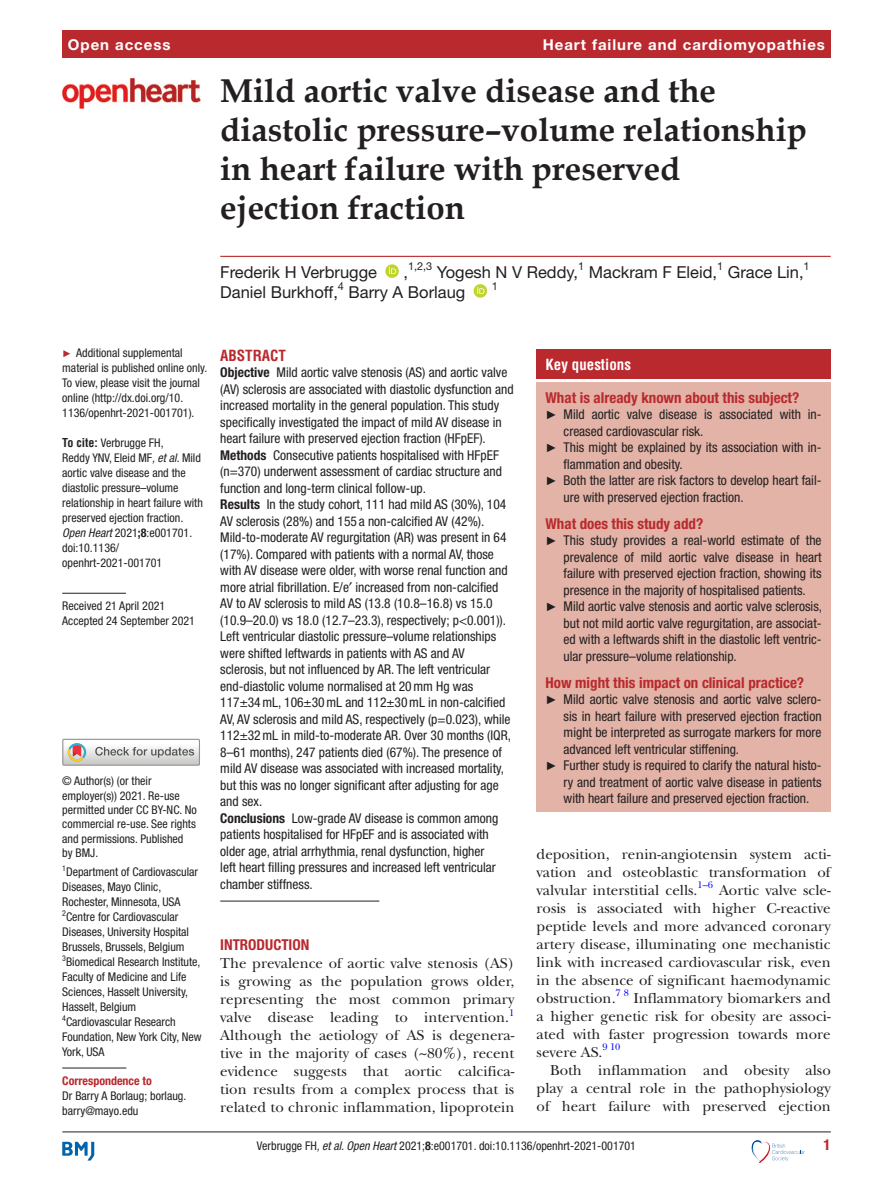
<style>
.page{position:relative;width:893px;height:1191px;background:#fff}
.page>*{position:absolute;margin:0;border:0;box-sizing:border-box;transform-origin:0 0}
.t1{font:700 33px/39px "Book Antiqua";color:#231f20}
.t2{font:16.5px "Helvetica Neue LT Std";color:#231f20}
.t3{font:15px/18px "New Baskerville";color:#231f20;text-align:justify}
.t4{font:700 condensed 15px "Helvetica Neue LT Std";color:#b9292e}
.t5{font:700 15px "Helvetica Neue LT Std";letter-spacing:.065em;color:#fff}
.t6{font:700 condensed 15px "Helvetica";color:#fff}
.t7{font:700 condensed 15px "Helvetica";color:#b9292e}
.t8{font:condensed 13.5px/16.5px "Helvetica Neue LT Std";color:#231f20}
.t9{font:condensed 12px/15px "Helvetica Neue LT Std";color:#231f20}
.t10{font:700 condensed 12px "Helvetica Neue LT Std";color:#b9292e}
.t11{font:10.95px "Helvetica Neue LT Std";color:#231f20}
.t12{font:9.9px "New Baskerville";color:#00f}
.s1{font-family:"Arial";font-stretch:normal;font-size:9.75px;color:#b9292e}
.s2{font-family:"Helvetica LT Std";font-weight:700}
.s3{font-style:italic}
.s4{font-weight:700}
.s5{font-family:"Arial";font-stretch:normal;font-size:12px}
</style>
<div class="page">
<div style="left:62px;top:31px;width:769px;height:27px;background:#b9292e"></div>
<hr style="left:62px;top:1131px;width:769px;height:1px;background:#231f20">
<svg style="left:752px;top:1140px;width:53px;height:23px"></svg>
<svg style="left:62px;top:1141px;width:32px;height:19px"></svg>
<hr style="left:62px;top:593px;width:64px;height:1px;background:#231f20">
<hr style="left:62px;top:1067px;width:64px;height:1px;background:#231f20">
<hr style="left:220px;top:256px;width:611px;height:1px;background:#b9292e">
<svg style="left:385px;top:264px;width:14px;height:14px"></svg>
<svg style="left:474px;top:284px;width:13px;height:14px"></svg>
<div style="left:62px;top:738px;width:138px;height:27px;border:1px solid #969090"></div>
<svg style="left:63px;top:739px;width:136px;height:26px"></svg>
<img style="left:62px;top:78px;width:138px;height:30px">
<hr style="left:220px;top:900px;width:159px;height:1px;background:#231f20">
<div style="left:537px;top:349px;width:294px;height:30px;background:#b9292e"></div>
<div style="left:537px;top:383px;width:294px;height:429px;background:#e2b3a6"></div>
<p class="t5" style="left:68px;top:35px;width:104px">Open access</p>
<p class="t5" style="left:543px;top:35px;width:284px">Heart failure and cardiomyopathies</p>
<h1 class="t1" style="left:220px;top:71px;width:588px">Mild aortic valve disease and the diastolic pressure–volume relationship in heart failure with preserved ejection fraction</h1>
<p class="t2" style="left:220px;top:262px;width:158px">Frederik H Verbrugge</p>
<p class="t2" style="left:403px;top:262px;width:408px">,<sup>1,2,3</sup> Yogesh N V Reddy,<sup>1</sup> Mackram F Eleid,<sup>1</sup> Grace Lin,<sup>1</sup></p>
<p class="t2" style="left:220px;top:282px;width:119px">Daniel Burkhoff,</p>
<p class="t11" style="left:338px;top:280px;width:8px">4</p>
<p class="t2" style="left:349px;top:282px;width:118px">Barry A Borlaug</p>
<p class="t11" style="left:492px;top:280px;width:8px">1</p>
<p class="t9" style="left:62px;top:345px;width:147px"><span class="s1">►</span> Additional supplemental material is published online only.<br>To view, please visit the journal online (http://dx.doi.org/10.<br>1136/openhrt-2021-001701).</p>
<p class="t9" style="left:62px;top:435px;width:142px"><span class="s2">To cite:</span> Verbrugge FH,<br>Reddy YNV, Eleid MF<span class="s3">, et al</span>. Mild aortic valve disease and the diastolic pressure–volume relationship in heart failure with preserved ejection fraction<span class="s3">.<br>Open Heart</span> 2021<span class="s4">;8</span>:e001701. doi:10.1136/ openhrt-2021-001701</p>
<p class="t9" style="left:62px;top:598px;width:134px">Received 21 April 2021<br>Accepted 24 September 2021</p>
<p class="t9" style="left:62px;top:773px;width:136px;line-height:14.4px">© Author(s) (or their employer(s)) 2021. Re-use permitted under CC BY-NC. No commercial re-use. See rights and permissions. Published by BMJ.</p>
<p class="t9" style="left:62px;top:864px;width:141px"><sup>1</sup>Department of Cardiovascular<br>Diseases, Mayo Clinic,<br>Rochester, Minnesota, USA<br><sup>2</sup>Centre for Cardiovascular<br>Diseases, University Hospital<br>Brussels, Brussels, Belgium<br><sup>3</sup>Biomedical Research Institute,<br>Faculty of Medicine and Life<br>Sciences, Hasselt University,<br>Hasselt, Belgium<br><sup>4</sup>Cardiovascular Research<br>Foundation, New York City, New<br>York, USA</p>
<p class="t10" style="left:62px;top:1073px;width:91px">Correspondence to</p>
<p class="t9" style="left:62px;top:1088px;width:126px">Dr Barry A Borlaug; borlaug. barry@mayo.edu</p>
<p class="t7" style="left:220px;top:346px;width:67px">ABSTRACT</p>
<p class="t8" style="left:220px;top:364px;width:295px"><span class="s4">Objective</span> Mild aortic valve stenosis (AS) and aortic valve (AV) sclerosis are associated with diastolic dysfunction and increased mortality in the general population. This study specifically investigated the impact of mild AV disease in heart failure with preserved ejection fraction (HFpEF).<br><span class="s4">Methods</span> Consecutive patients hospitalised with HFpEF (n=370) underwent assessment of cardiac structure and function and long-term clinical follow-up.<br><span class="s4">Results</span> In the study cohort, 111 had mild AS (30%), 104<br>AV sclerosis (28%) and 155 a non-calcified AV (42%).<br>Mild-to-moderate AV regurgitation (AR) was present in 64 (17%). Compared with patients with a normal AV, those with AV disease were older, with worse renal function and more atrial fibrillation. E/e increased from non-calcified AV to AV sclerosis to mild AS (13.8 (10.8–16.8) vs 15.0 (10.9–20.0) vs 18.0 (12.7–23.3), respectively; p&lt;0.001)).<br>Left ventricular diastolic pressure–volume relationships were shifted leftwards in patients with AS and AV sclerosis, but not influenced by AR. The left ventricular end-diastolic volume normalised at 20mm Hg was 117±34mL, 106±30mL and 112±30mL in non-calcified AV, AV sclerosis and mild AS, respectively (p=0.023), while 112±32mL in mild-to-moderate AR. Over 30 months (IQR, 8–61 months), 247 patients died (67%). The presence of mild AV disease was associated with increased mortality, but this was no longer significant after adjusting for age and sex.<br><span class="s4">Conclusions</span> Low-grade AV disease is common among patients hospitalised for HFpEF and is associated with older age, atrial arrhythmia, renal dysfunction, higher<br>left heart filling pressures and increased left ventricular chamber stiffness.</p>
<p class="t4" style="left:220px;top:936px;width:91px">INTRODUCTION</p>
<p class="t3" style="left:220px;top:954px;width:296px">The prevalence of aortic valve stenosis (AS) is growing as the population grows older, representing the most common primary valve disease leading to intervention.</p>
<p class="t12" style="left:509px;top:1006px;width:7px">1</p>
<p class="t3" style="left:220px;top:1026px;width:296px">Although the aetiology of AS is degenera&shy;tive in the majority of cases (~80%), recent evidence suggests that aortic calcifica&shy;tion results from a complex process that is related to chronic inflammation, lipoprotein</p>
<p class="t6" style="left:546px;top:355px;width:87px">Key questions</p>
<p class="t4" style="left:546px;top:388px;width:255px">What is already known about this subject?</p>
<p class="t8" style="left:546px;top:406px;width:278px"><span class="s5">►</span> Mild aortic valve disease is associated with in-</p>
<p class="t8" style="left:564px;top:422px;width:141px">creased cardiovascular risk.</p>
<p class="t8" style="left:546px;top:439px;width:277px"><span class="s5">►</span> This might be explained by its association with in-</p>
<p class="t8" style="left:564px;top:455px;width:121px">flammation and obesity.</p>
<p class="t8" style="left:546px;top:472px;width:277px"><span class="s5">►</span> Both the latter are risk factors to develop heart fail-</p>
<p class="t8" style="left:564px;top:488px;width:182px">ure with preserved ejection fraction.</p>
<p class="t4" style="left:546px;top:514px;width:159px">What does this study add?</p>
<p class="t8" style="left:546px;top:532px;width:277px"><span class="s5">►</span> This study provides a real-world estimate of the</p>
<p class="t8" style="left:564px;top:548px;width:259px">prevalence of mild aortic valve disease in heart</p>
<p class="t8" style="left:564px;top:565px;width:259px">failure with preserved ejection fraction, showing its</p>
<p class="t8" style="left:564px;top:581px;width:244px">presence in the majority of hospitalised patients.</p>
<p class="t8" style="left:546px;top:598px;width:278px"><span class="s5">►</span> Mild aortic valve stenosis and aortic valve sclerosis,</p>
<p class="t8" style="left:564px;top:614px;width:259px">but not mild aortic valve regurgitation, are associat-</p>
<p class="t8" style="left:564px;top:631px;width:260px">ed with a leftwards shift in the diastolic left ventric-</p>
<p class="t8" style="left:564px;top:647px;width:175px">ular pressure–volume relationship.</p>
<p class="t4" style="left:546px;top:673px;width:260px">How might this impact on clinical practice?</p>
<p class="t8" style="left:546px;top:691px;width:278px"><span class="s5">►</span> Mild aortic valve stenosis and aortic valve sclero-</p>
<p class="t8" style="left:564px;top:707px;width:259px">sis in heart failure with preserved ejection fraction</p>
<p class="t8" style="left:564px;top:724px;width:259px">might be interpreted as surrogate markers for more</p>
<p class="t8" style="left:564px;top:740px;width:177px">advanced left ventricular stiffening.</p>
<p class="t8" style="left:546px;top:757px;width:277px"><span class="s5">►</span> Further study is required to clarify the natural histo-</p>
<p class="t8" style="left:564px;top:773px;width:259px">ry and treatment of aortic valve disease in patients</p>
<p class="t8" style="left:564px;top:790px;width:247px">with heart failure and preserved ejection fraction.</p>
<p class="t3" style="left:537px;top:845px;width:296px">deposition, renin-angiotensin system acti&shy;vation and osteoblastic transformation of valvular interstitial cells.</p>
<p class="t12" style="left:697px;top:879px;width:17px">1–6</p>
<p class="t3" style="left:537px;top:881px;width:296px;text-indent:182px">Aortic valve scle&shy;rosis is associated with higher C-reactive peptide levels and more advanced coronary artery disease, illuminating one mechanistic link with increased cardiovascular risk, even in the absence of significant haemodynamic obstruction.<sup>7</sup> <sup>8</sup> Inflammatory biomarkers and a higher genetic risk for obesity are associ&shy;ated with faster progression towards more severe AS.</p>
<p class="t12" style="left:602px;top:1041px;width:20px">9 10</p>
<p class="t3" style="left:537px;top:1061px;width:296px;text-indent:14px">Both inflammation and obesity also play a central role in the pathophysiology of heart failure with preserved ejection</p>
<p class="t9" style="left:257px;top:1138px;width:381px">Verbrugge FH<span class="s3">, et al. Open Heart</span> 2021;<span class="s4">8</span>:e001701. doi:10.1136/openhrt-2021-001701</p>
<p class="t4" style="left:824px;top:1135px;width:9px">1</p>
</div>
